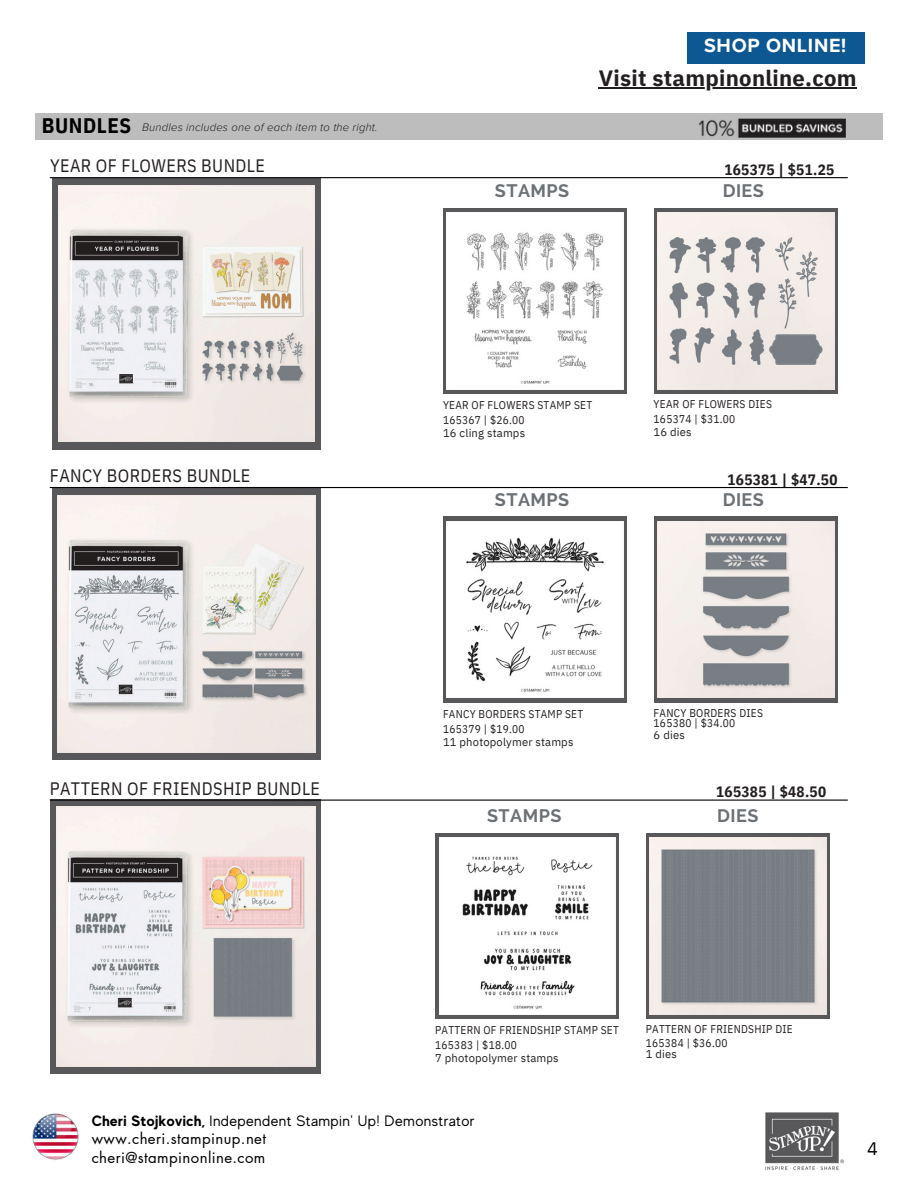
<style>
.page{position:relative;width:918px;height:1188px;background:#fff}
.page>*{position:absolute;margin:0;border:0;box-sizing:border-box;transform-origin:0 0}
.t1{font:700 22.05px "IBM Plex Sans";letter-spacing:.015em;color:#231f20}
.t2{font:700 21px "IBM Plex Sans Cond";letter-spacing:.025em;color:#000}
.t3{font:700 19.65px "Proxima Nova";letter-spacing:.035em;color:#fff}
.t4{font:18px "IBM Plex Sans Cond";letter-spacing:.025em;color:#231f20}
.t5{font:700 18px "Raleway";letter-spacing:.025em;color:#6c7176}
.t6{font:18px "IBM Plex Sans";color:#000}
.t7{font:15px "MADE Evolve Sans";letter-spacing:.025em;color:#000}
.t8{font:15px "Futura LT Pro";letter-spacing:.025em;color:#000}
.t9{font:700 15px "IBM Plex Sans Cond";letter-spacing:.025em;color:#231f20}
.t10{font:11.25px "IBM Plex Sans Cond";letter-spacing:.025em;color:#231f20}
.t11{font:11.25px "IBM Plex Sans";letter-spacing:.015em;color:#231f20}
.t12{font:italic 300 11.25px "Proxima Nova";letter-spacing:.02em;color:#231f20}
.s1{font-weight:700}
</style>
<div class="page">
<div style="left:35px;top:113px;width:848px;height:27px;background:#bdbdbe"></div>
<div style="left:50px;top:800px;width:271px;height:274px;background:#58585a"></div>
<img style="left:56px;top:807px;width:260px;height:260px">
<svg style="left:435px;top:833px;width:184px;height:186px;background:#6a6a6c"></svg>
<img style="left:439px;top:838px;width:177px;height:176px">
<svg style="left:646px;top:833px;width:184px;height:186px;background:#797778"></svg>
<img style="left:650px;top:838px;width:176px;height:176px">
<hr style="left:50px;top:800px;width:798px;height:1px;background:#000">
<div style="left:52px;top:488px;width:269px;height:272px;background:#58585a"></div>
<img style="left:58px;top:495px;width:257px;height:258px">
<hr style="left:50px;top:487px;width:798px;height:1px;background:#000">
<svg style="left:443px;top:516px;width:184px;height:186px;background:#6a6a6c"></svg>
<img style="left:447px;top:521px;width:176px;height:177px">
<div style="left:654px;top:516px;width:184px;height:186px;background:#58585a"></div>
<img style="left:657px;top:521px;width:177px;height:177px">
<div style="left:53px;top:178px;width:268px;height:271px;background:#58585a"></div>
<img style="left:58px;top:185px;width:257px;height:257px">
<svg style="left:443px;top:208px;width:184px;height:186px;fill:#58585a"></svg>
<img style="left:447px;top:213px;width:176px;height:176px">
<svg style="left:654px;top:208px;width:184px;height:186px;background:#727072"></svg>
<img style="left:657px;top:213px;width:177px;height:176px">
<hr style="left:50px;top:177px;width:798px;height:1px;background:#000">
<div style="left:687px;top:32px;width:177px;height:32px;background:#0d5893"></div>
<img style="left:32px;top:1113px;width:47px;height:47px">
<img style="left:765px;top:1112px;width:80px;height:59px">
<img style="left:698px;top:118px;width:148px;height:19px">
<hr style="left:599px;top:87px;width:258px;height:1px;background:#231f20">
<h1 class="t3" style="left:704px;top:34px;width:144px">SHOP ONLINE!</h1>
<h3 class="t2" style="left:42px;top:112px;width:91px">BUNDLES</h3>
<h2 class="t12" style="left:142px;top:120px;width:237px">Bundles includes one of each item to the right.</h2>
<h4 class="t1" style="left:599px;top:64px;width:259px">Visit stampinonline.com</h4>
<p class="t4" style="left:50px;top:154px;width:216px">YEAR OF FLOWERS BUNDLE</p>
<p class="t9" style="left:724px;top:160px;width:111px">165375 | $51.25</p>
<p class="t4" style="left:50px;top:464px;width:202px">FANCY BORDERS BUNDLE</p>
<p class="t5" style="left:495px;top:181px;width:76px">STAMPS</p>
<h6 class="t5" style="left:723px;top:181px;width:43px">DIES</h6>
<h3 class="t10" style="left:443px;top:398px;width:151px">YEAR OF FLOWERS STAMP SET</h3>
<p class="t10" style="left:443px;top:413px;width:83px">165367 | $26.00</p>
<p class="t11" style="left:443px;top:426px;width:84px">16 cling stamps</p>
<h4 class="t5" style="left:495px;top:489px;width:76px">STAMPS</h4>
<p class="t10" style="left:654px;top:397px;width:120px">YEAR OF FLOWERS DIES</p>
<p class="t10" style="left:654px;top:412px;width:83px">165374 | $31.00</p>
<h3 class="t11" style="left:654px;top:425px;width:40px">16 dies</h3>
<p class="t9" style="left:728px;top:469px;width:111px">165381 | $47.50</p>
<p class="t5" style="left:723px;top:489px;width:43px">DIES</p>
<p class="t4" style="left:50px;top:777px;width:272px">PATTERN OF FRIENDSHIP BUNDLE</p>
<p class="t10" style="left:443px;top:706px;width:142px">FANCY BORDERS STAMP SET</p>
<p class="t10" style="left:443px;top:721px;width:83px">165379 | $19.00</p>
<p class="t11" style="left:443px;top:734px;width:132px">11 photopolymer stamps</p>
<p class="t10" style="left:654px;top:706px;width:111px">FANCY BORDERS DIES</p>
<p class="t10" style="left:654px;top:716px;width:83px">165380 | $34.00</p>
<p class="t11" style="left:654px;top:727px;width:33px">6 dies</p>
<p class="t9" style="left:716px;top:781px;width:111px">165385 | $48.50</p>
<h3 class="t5" style="left:487px;top:806px;width:76px">STAMPS</h3>
<p class="t5" style="left:717px;top:806px;width:43px">DIES</p>
<p class="t10" style="left:435px;top:1023px;width:185px">PATTERN OF FRIENDSHIP STAMP SET</p>
<p class="t10" style="left:435px;top:1038px;width:83px">165383 | $18.00</p>
<h3 class="t11" style="left:435px;top:1051px;width:125px">7 photopolymer stamps</h3>
<h6 class="t7" style="left:92px;top:1113px;width:384px"><span class="s1">Cheri Stojkovich,</span> Independent Stampin' Up! Demonstrator</h6>
<p class="t8" style="left:92px;top:1132px;width:176px">www.cheri.stampinup.net</p>
<p class="t8" style="left:92px;top:1151px;width:175px">cheri@stampinonline.com</p>
<p class="t10" style="left:646px;top:1022px;width:148px">PATTERN OF FRIENDSHIP DIE</p>
<h4 class="t10" style="left:646px;top:1035px;width:83px">165384 | $36.00</h4>
<h6 class="t11" style="left:646px;top:1046px;width:33px">1 dies</h6>
<h3 class="t6" style="left:867px;top:1137px;width:12px">4</h3>
</div>
